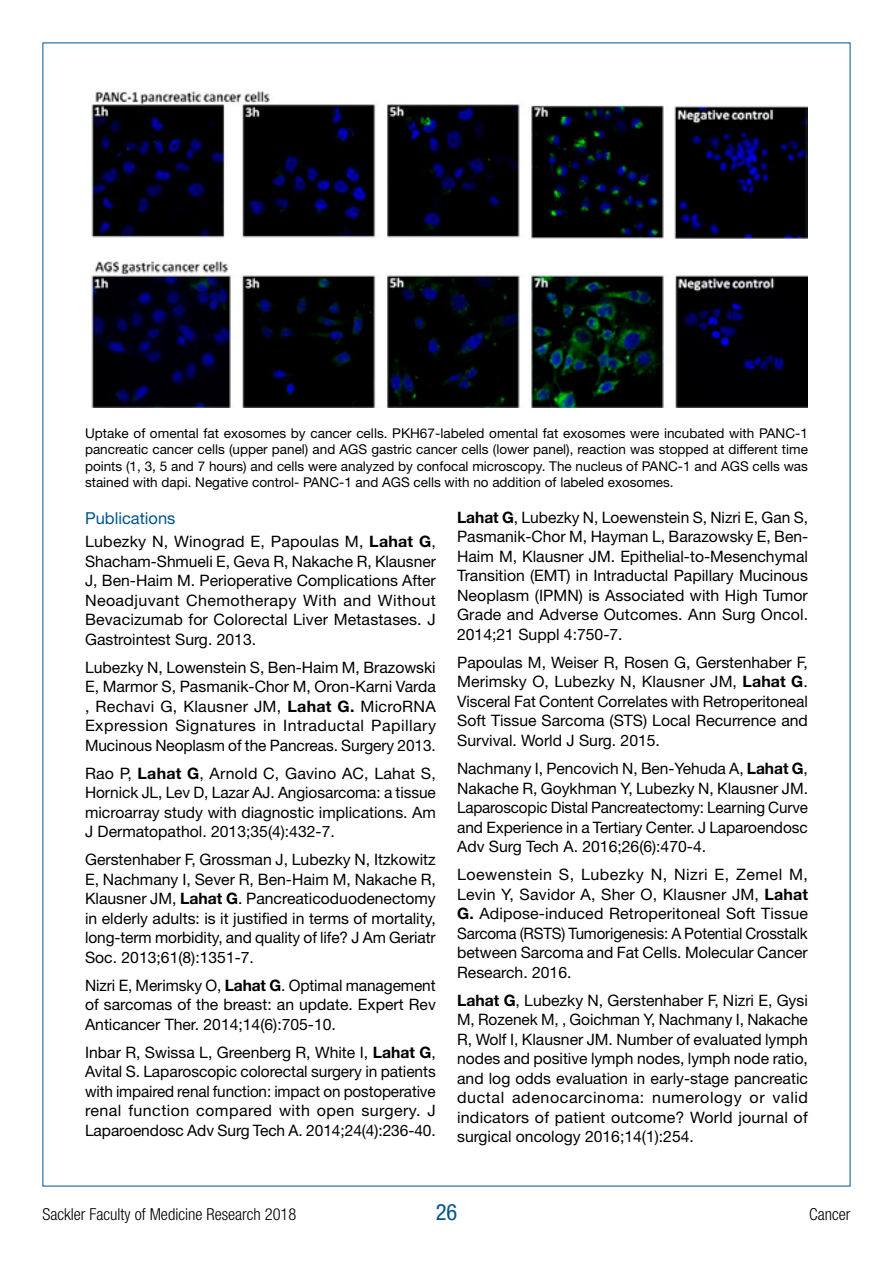
<style>
.page{position:relative;width:893px;height:1263px;background:#fff}
.page>*{position:absolute;margin:0;border:0;box-sizing:border-box;transform-origin:0 0}
.t1{font:condensed 22.5px "Helvetica Neue LT Std";color:#00568e}
.t2{font:300 condensed 16.5px "Helvetica Neue LT Std";color:#000}
.t3{font:16.5px "Helvetica Neue LT Std";color:#00568e}
.t4{font:15.75px/19.5px "Helvetica Neue LT Std";color:#000;text-align:justify}
.t5{font:13.5px/16.5px "Helvetica Neue LT Std";color:#000;text-align:justify}
.s1{font-weight:700}
</style>
<div class="page">
<img style="left:91px;top:91px;width:717px;height:316px">
<p class="t5" style="left:85px;top:425px;width:725px">Uptake of omental fat exosomes by cancer cells. PKH67-labeled omental fat exosomes were incubated with PANC-1 pancreatic cancer cells (upper panel) and AGS gastric cancer cells (lower panel), reaction was stopped at different time points (1, 3, 5 and 7 hours) and cells were analyzed by confocal microscopy. The nucleus of PANC-1 and AGS cells was stained with dapi. Negative control- PANC-1 and AGS cells with no addition of labeled exosomes.</p>
<p class="t4" style="left:457px;top:507px;width:353px"><span class="s1">Lahat G</span>, Lubezky N, Loewenstein S, Nizri E, Gan S, Pasmanik-Chor M, Hayman L, Barazowsky E, Ben-Haim M, Klausner JM. Epithelial-to-Mesenchymal Transition (EMT) in Intraductal Papillary Mucinous Neoplasm (IPMN) is Associated with High Tumor Grade and Adverse Outcomes. Ann Surg Oncol.<br>2014;21 Suppl 4:750-7.</p>
<p class="t4" style="left:457px;top:652px;width:352px">Papoulas M, Weiser R, Rosen G, Gerstenhaber F, Merimsky O, Lubezky N, Klausner JM, <span class="s1">Lahat G</span>.<br>Visceral Fat Content Correlates with Retroperitoneal Soft Tissue Sarcoma (STS) Local Recurrence and Survival. World J Surg. 2015.</p>
<p class="t4" style="left:457px;top:758px;width:352px">Nachmany I, Pencovich N, Ben-Yehuda A, <span class="s1">Lahat G</span>, Nakache R, Goykhman Y, Lubezky N, Klausner JM.<br>Laparoscopic Distal Pancreatectomy: Learning Curve and Experience in a Tertiary Center. J Laparoendosc Adv Surg Tech A. 2016;26(6):470-4.</p>
<p class="t4" style="left:457px;top:864px;width:352px">Loewenstein S, Lubezky N, Nizri E, Zemel M, Levin Y, Savidor A, Sher O, Klausner JM, <span class="s1">Lahat G.</span> Adipose-induced Retroperitoneal Soft Tissue Sarcoma (RSTS) Tumorigenesis: A Potential Crosstalk between Sarcoma and Fat Cells. Molecular Cancer Research. 2016.</p>
<p class="t4" style="left:457px;top:990px;width:352px"><span class="s1">Lahat G</span>, Lubezky N, Gerstenhaber F, Nizri E, Gysi M, Rozenek M, , Goichman Y, Nachmany I, Nakache R, Wolf I, Klausner JM. Number of evaluated lymph nodes and positive lymph nodes, lymph node ratio, and log odds evaluation in early-stage pancreatic ductal adenocarcinoma: numerology or valid indicators of patient outcome? World journal of surgical oncology 2016;14(1):254.</p>
<p class="t3" style="left:85px;top:508px;width:92px">Publications</p>
<p class="t4" style="left:85px;top:532px;width:352px">Lubezky N, Winograd E, Papoulas M, <span class="s1">Lahat G</span>, Shacham-Shmueli E, Geva R, Nakache R, Klausner J, Ben-Haim M. Perioperative Complications After Neoadjuvant Chemotherapy With and Without Bevacizumab for Colorectal Liver Metastases. J Gastrointest Surg. 2013.</p>
<p class="t4" style="left:85px;top:657px;width:353px">Lubezky N, Lowenstein S, Ben-Haim M, Brazowski E, Marmor S, Pasmanik-Chor M, Oron-Karni Varda , Rechavi G, Klausner JM, <span class="s1">Lahat G.</span> MicroRNA Expression Signatures in Intraductal Papillary Mucinous Neoplasm of the Pancreas. Surgery 2013.</p>
<p class="t4" style="left:85px;top:763px;width:352px">Rao P, <span class="s1">Lahat G</span>, Arnold C, Gavino AC, Lahat S, Hornick JL, Lev D, Lazar AJ. Angiosarcoma: a tissue microarray study with diagnostic implications. Am J Dermatopathol. 2013;35(4):432-7.</p>
<p class="t4" style="left:85px;top:850px;width:352px">Gerstenhaber F, Grossman J, Lubezky N, Itzkowitz E, Nachmany I, Sever R, Ben-Haim M, Nakache R, Klausner JM, <span class="s1">Lahat G</span>. Pancreaticoduodenectomy in elderly adults: is it justified in terms of mortality, long-term morbidity, and quality of life? J Am Geriatr Soc. 2013;61(8):1351-7.</p>
<p class="t4" style="left:85px;top:975px;width:352px">Nizri E, Merimsky O, <span class="s1">Lahat G</span>. Optimal management of sarcomas of the breast: an update. Expert Rev Anticancer Ther. 2014;14(6):705-10.</p>
<p class="t4" style="left:85px;top:1042px;width:352px">Inbar R, Swissa L, Greenberg R, White I, <span class="s1">Lahat G</span>, Avital S. Laparoscopic colorectal surgery in patients with impaired renal function: impact on postoperative renal function compared with open surgery. J Laparoendosc Adv Surg Tech A. 2014;24(4):236-40.</p>
<p class="t2" style="left:43px;top:1205px;width:255px">Sackler Faculty of Medicine Research 2018</p>
<h1 class="t1" style="left:436px;top:1199px;width:23px">26</h1>
<p class="t2" style="left:809px;top:1205px;width:43px">Cancer</p>
</div>
